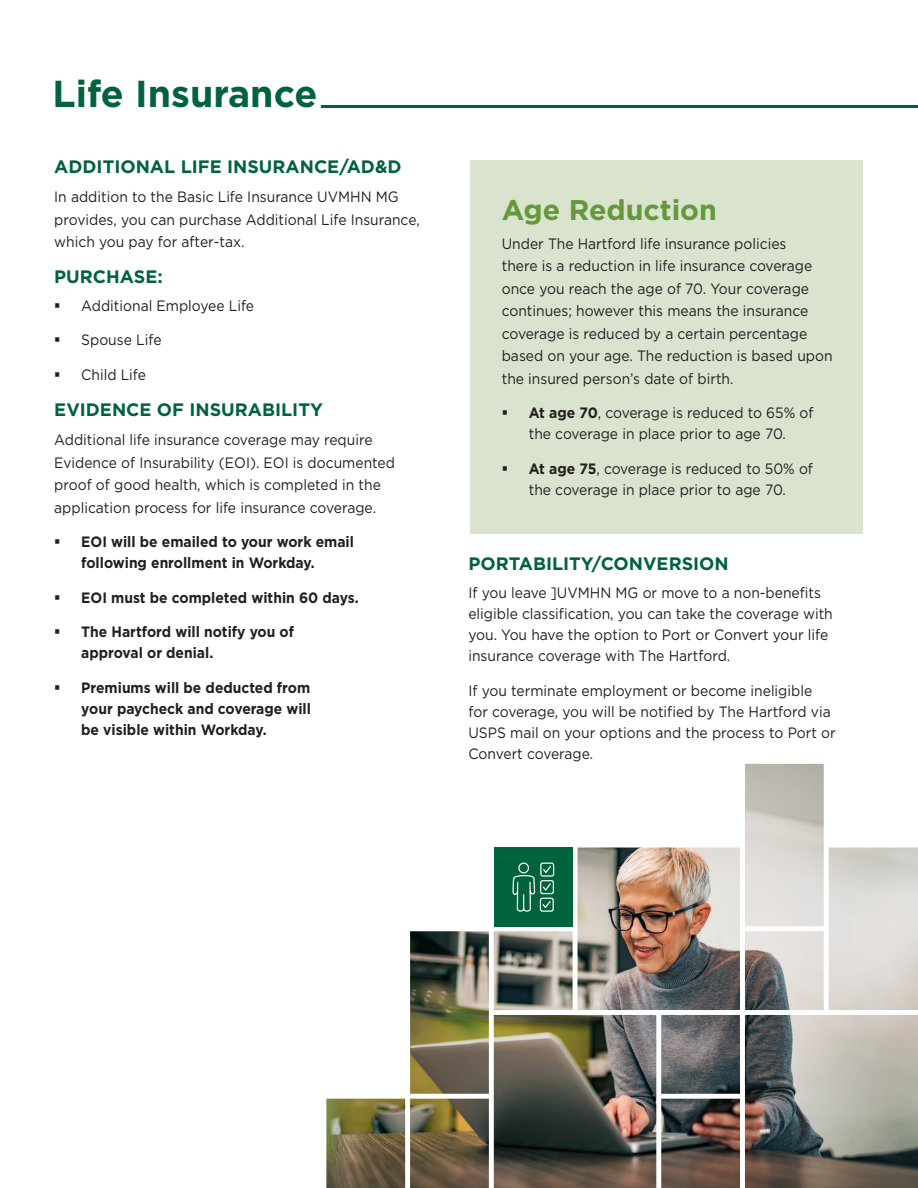
<style>
.page{position:relative;width:918px;height:1188px;background:#fff}
.page>*{position:absolute;margin:0;border:0;box-sizing:border-box;transform-origin:0 0}
.Header_1{font:700 37.5px "Gotham";color:#00633b}
.Header_2{font:700 28.5px "Gotham";color:#65973b}
.Header_3{font:700 18px "Gotham";color:#00633b}
.Book{font:15px/22.5px "Gotham";color:#231f20;scale:.92 1}
.t1{font:700 15px/21px "Gotham";color:#231f20;scale:.92 1}
.s1{font-weight:700}
</style>
<div class="page">
<div style="left:470px;top:160px;width:392px;height:373px;background:#d9e3cd"></div>
<hr style="left:321px;top:105px;width:597px;height:3px;background:#00633b">
<img style="left:326px;top:764px;width:592px;height:424px">
<p class="Header_1" style="left:52px;top:72px;width:267px">Life Insurance</p>
<p class="Header_3" style="left:54px;top:156px;width:349px">ADDITIONAL LIFE INSURANCE/AD&amp;D</p>
<p class="Book" style="left:54px;top:185px;width:399px">In addition to the Basic Life Insurance UVMHN MG provides, you can purchase Additional Life Insurance, which you pay for after-tax.</p>
<p class="Header_3" style="left:54px;top:266px;width:110px">PURCHASE:</p>
<p class="Book" style="left:81px;top:294px;width:189px">Additional Employee Life</p>
<p class="Book" style="left:81px;top:329px;width:89px">Spouse Life</p>
<p class="Book" style="left:81px;top:363px;width:72px">Child Life</p>
<p class="Header_3" style="left:54px;top:399px;width:270px">EVIDENCE OF INSURABILITY</p>
<p class="Book" style="left:54px;top:428px;width:372px">Additional life insurance coverage may require Evidence of Insurability (EOI). EOI is documented proof of good health, which is completed in the application process for life insurance coverage.</p>
<p class="t1" style="left:81px;top:531px;width:298px">EOI will be emailed to your work email following enrollment in Workday.</p>
<p class="t1" style="left:81px;top:586px;width:303px">EOI must be completed within 60 days.</p>
<p class="t1" style="left:81px;top:621px;width:233px">The Hartford will notify you of approval or denial.</p>
<p class="t1" style="left:81px;top:676px;width:251px;text-align:justify">Premiums will be deducted from your paycheck and coverage will be visible within Workday.</p>
<p class="Header_2" style="left:502px;top:193px;width:217px">Age Reduction</p>
<p class="Book" style="left:502px;top:232px;width:361px">Under The Hartford life insurance policies<br>there is a reduction in life insurance coverage once you reach the age of 70. Your coverage continues; however this means the insurance coverage is reduced by a certain percentage based on your age. The reduction is based upon the insured person’s date of birth.</p>
<p class="Book" style="left:529px;top:402px;width:311px;line-height:21px"><span class="s1">At age 70</span>, coverage is reduced to 65% of the coverage in place prior to age 70.</p>
<p class="Book" style="left:529px;top:458px;width:310px;line-height:21px"><span class="s1">At age 75</span>, coverage is reduced to 50% of the coverage in place prior to age 70.</p>
<p class="Header_3" style="left:468px;top:554px;width:262px">PORTABILITY/CONVERSION</p>
<p class="Book" style="left:468px;top:582px;width:398px;line-height:21px">If you leave ]UVMHN MG or move to a non-benefits eligible classification, you can take the coverage with you. You have the option to Port or Convert your life insurance coverage with The Hartford.</p>
<p class="Book" style="left:468px;top:680px;width:401px;line-height:21px">If you terminate employment or become ineligible<br>for coverage, you will be notified by The Hartford via USPS mail on your options and the process to Port or Convert coverage.</p>
</div>
